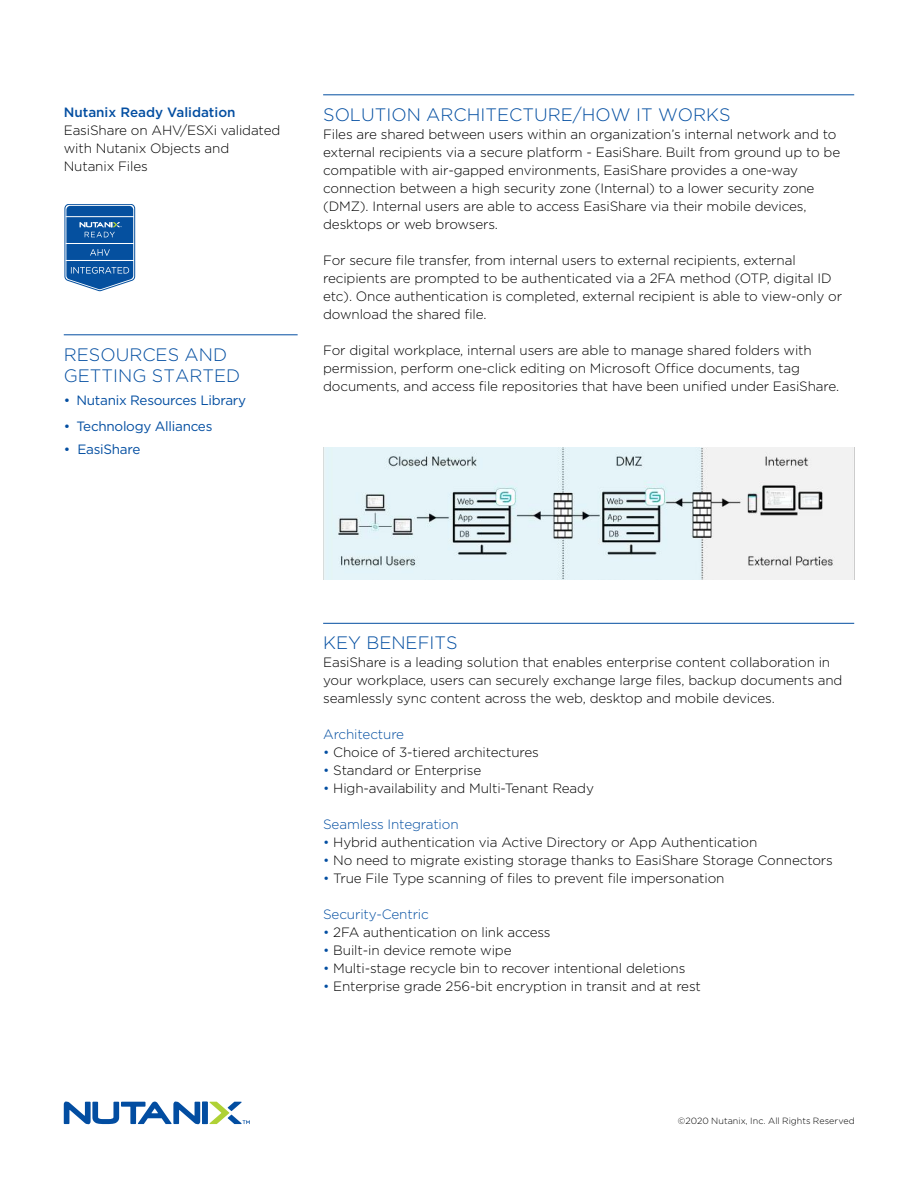
<style>
.page{position:relative;width:918px;height:1188px;background:#fff}
.page>*{position:absolute;margin:0;border:0;box-sizing:border-box;transform-origin:0 0}
.t1{font:300 18px/21.6px "Gotham";color:#034ea1}
.t2{font:300 13.5px/18px "Gotham";letter-spacing:-.01em;color:#000}
.t3{font:13.5px "Gotham";letter-spacing:-.02em;color:#034ea1}
.t4{font:300 13.5px "Gotham";letter-spacing:-.01em;color:#034ea1}
.t5{font:500 13.5px "Gotham";color:#034ea1}
.t6{font:300 9px "Gotham";letter-spacing:.005em;color:#000}
.s1{color:#034ea1}
</style>
<div class="page">
<svg style="left:210px;top:1102px;width:40px;height:22px"></svg>
<div style="left:202px;top:1102px;width:6px;height:22px;background:#024da1"></div>
<svg style="left:64px;top:1102px;width:136px;height:22px"></svg>
<hr style="left:64px;top:334px;width:234px;height:1px;background:#034ea1">
<hr style="left:323px;top:94px;width:531px;height:1px;background:#034ea1">
<hr style="left:323px;top:623px;width:531px;height:1px;background:#034ea1">
<img style="left:323px;top:448px;width:531px;height:132px">
<svg style="left:65px;top:204px;width:70px;height:87px;background:#3470b0"></svg>
<p class="t5" style="left:64px;top:103px;width:173px">Nutanix Ready Validation</p>
<p class="t2" style="left:64px;top:121px;width:218px">EasiShare on AHV/ESXi validated with Nutanix Objects and<br>Nutanix Files</p>
<h1 class="t1" style="left:64px;top:343px;width:178px">RESOURCES AND<br>GETTING STARTED</h1>
<p class="t3" style="left:64px;top:391px;width:184px">• Nutanix Resources Library</p>
<p class="t3" style="left:64px;top:418px;width:150px">• Technology Alliances</p>
<p class="t3" style="left:64px;top:440px;width:78px">• EasiShare</p>
<h1 class="t1" style="left:323px;top:103px;width:409px">SOLUTION ARCHITECTURE/HOW IT WORKS</h1>
<p class="t2" style="left:323px;top:125px;width:519px">Files are shared between users within an organization’s internal network and to external recipients via a secure platform - EasiShare. Built from ground up to be compatible with air-gapped environments, EasiShare provides a one-way connection between a high security zone (Internal) to a lower security zone (DMZ). Internal users are able to access EasiShare via their mobile devices, desktops or web browsers.</p>
<p class="t2" style="left:323px;top:251px;width:520px">For secure file transfer, from internal users to external recipients, external recipients are prompted to be authenticated via a 2FA method (OTP, digital ID etc). Once authentication is completed, external recipient is able to view-only or download the shared file.</p>
<p class="t2" style="left:323px;top:341px;width:518px">For digital workplace, internal users are able to manage shared folders with permission, perform one-click editing on Microsoft Office documents, tag documents, and access file repositories that have been unified under EasiShare.</p>
<h1 class="t1" style="left:323px;top:632px;width:136px">KEY BENEFITS</h1>
<p class="t2" style="left:323px;top:653px;width:521px">EasiShare is a leading solution that enables enterprise content collaboration in your workplace, users can securely exchange large files, backup documents and seamlessly sync content across the web, desktop and mobile devices.</p>
<p class="t4" style="left:323px;top:726px;width:82px">Architecture</p>
<p class="t2" style="left:323px;top:743px;width:217px"><span class="s1">•</span> Choice of 3-tiered architectures</p>
<p class="t2" style="left:323px;top:761px;width:160px"><span class="s1">•</span> Standard or Enterprise</p>
<p class="t2" style="left:323px;top:779px;width:272px"><span class="s1">•</span> High-availability and Multi-Tenant Ready</p>
<p class="t4" style="left:323px;top:816px;width:137px">Seamless Integration</p>
<p class="t2" style="left:323px;top:833px;width:436px"><span class="s1">•</span> Hybrid authentication via Active Directory or App Authentication</p>
<p class="t2" style="left:323px;top:851px;width:511px"><span class="s1">•</span> No need to migrate existing storage thanks to EasiShare Storage Connectors</p>
<p class="t2" style="left:323px;top:869px;width:403px"><span class="s1">•</span> True File Type scanning of files to prevent file impersonation</p>
<p class="t4" style="left:323px;top:906px;width:107px">Security-Centric</p>
<p class="t2" style="left:323px;top:923px;width:229px"><span class="s1">•</span> 2FA authentication on link access</p>
<p class="t2" style="left:323px;top:941px;width:190px"><span class="s1">•</span> Built-in device remote wipe</p>
<p class="t2" style="left:323px;top:959px;width:364px"><span class="s1">•</span> Multi-stage recycle bin to recover intentional deletions</p>
<p class="t2" style="left:323px;top:977px;width:379px"><span class="s1">•</span> Enterprise grade 256-bit encryption in transit and at rest</p>
<p class="t6" style="left:678px;top:1115px;width:179px">©2020 Nutanix, Inc. All Rights Reserved</p>
</div>
